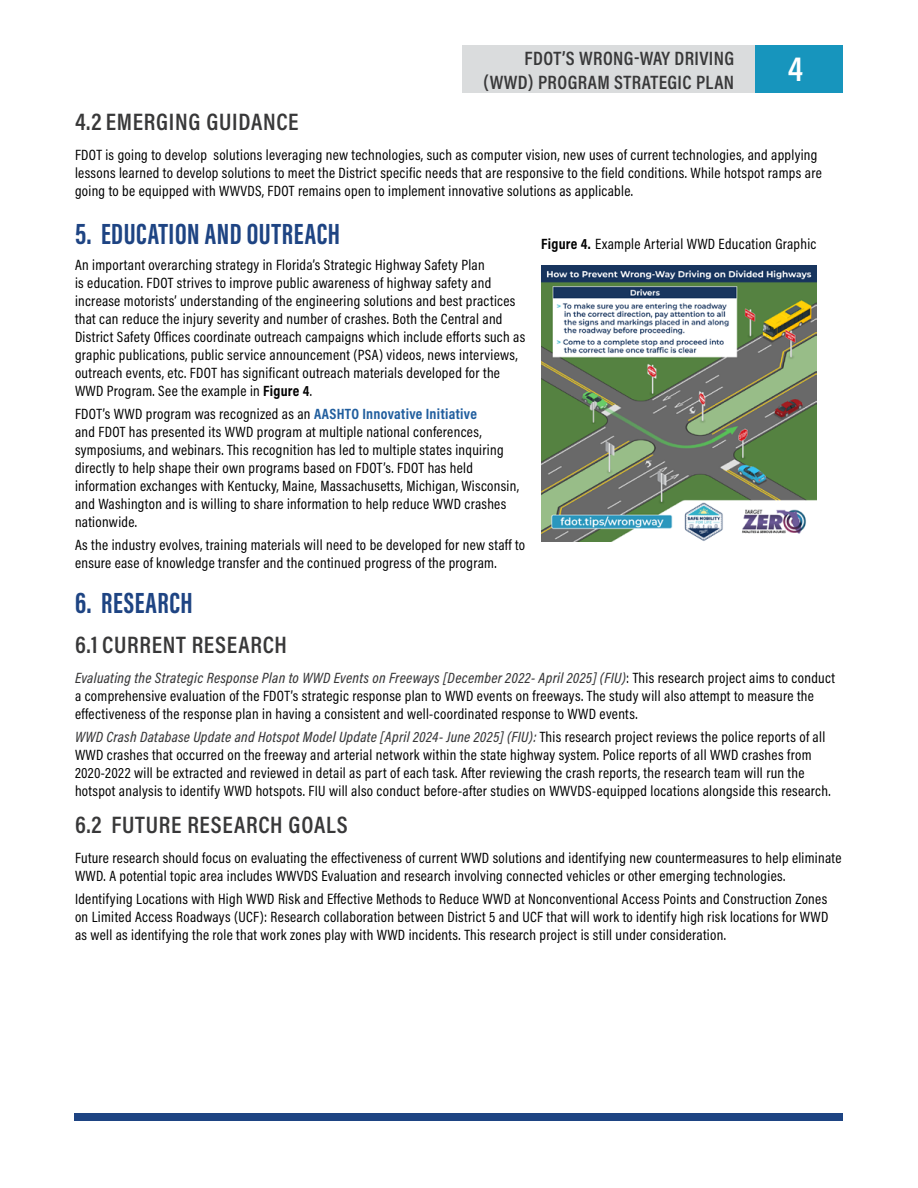
<style>
.page{position:relative;width:918px;height:1188px;background:#fff}
.page>*{position:absolute;margin:0;border:0;box-sizing:border-box;transform-origin:0 0}
.t1{font:600 34.5px "Acumin Pro Cond";color:#fff}
.t2{font:700 30px "Acumin Pro Extra Cond";letter-spacing:.02em;color:#1e4483}
.t3{font:600 24px "Acumin Pro Cond";letter-spacing:.03em;color:#383839}
.t4{font:600 19.5px/23.4px "Acumin Pro Cond";letter-spacing:.02em;color:#383839;text-align:right}
.Left_Justify{font:15px/18px "Acumin Pro Cond";letter-spacing:.02em;color:#000}
.s1{font-weight:700}
.s2{font-weight:700;color:#215e9e}
.s3{font-weight:500;font-style:italic;color:#383839}
</style>
<div class="page">
<div style="left:462px;top:45px;width:293px;height:48px;background:#dadcdd"></div>
<div style="left:755px;top:45px;width:88px;height:48px;background:#1795bd"></div>
<div style="left:74px;top:1114px;width:769px;height:7px;background:#1e4483"></div>
<img style="left:541px;top:266px;width:276px;height:275px">
<h3 class="t4" style="left:484px;top:46px;width:252px">FDOT’S WRONG-WAY DRIVING (WWD) PROGRAM STRATEGIC PLAN</h3>
<h1 class="t1" style="left:788px;top:47px;width:17px">4</h1>
<p class="t3" style="left:75px;top:106px;width:225px">4.2 EMERGING GUIDANCE</p>
<p class="Left_Justify" style="left:75px;top:146px;width:748px">FDOT is going to develop solutions leveraging new technologies, such as computer vision, new uses of current technologies, and applying lessons learned to develop solutions to meet the District specific needs that are responsive to the field conditions. While hotspot ramps are going to be equipped with WWVDS, FDOT remains open to implement innovative solutions as applicable.</p>
<p class="t2" style="left:75px;top:215px;width:267px">5. EDUCATION AND OUTREACH</p>
<p class="Left_Justify" style="left:75px;top:255px;width:452px">An important overarching strategy in Florida’s Strategic Highway Safety Plan<br>is education. FDOT strives to improve public awareness of highway safety and increase motorists’ understanding of the engineering solutions and best practices that can reduce the injury severity and number of crashes. Both the Central and District Safety Offices coordinate outreach campaigns which include efforts such as graphic publications, public service announcement (PSA) videos, news interviews, outreach events, etc. FDOT has significant outreach materials developed for the WWD Program. See the example in <span class="s1">Figure 4</span>.</p>
<p class="Left_Justify" style="left:541px;top:234px;width:277px"><span class="s1">Figure 4.</span> Example Arterial WWD Education Graphic</p>
<p class="Left_Justify" style="left:75px;top:405px;width:446px">FDOT’s WWD program was recognized as an <span class="s2">AASHTO Innovative Initiative<br></span>and FDOT has presented its WWD program at multiple national conferences, symposiums, and webinars. This recognition has led to multiple states inquiring directly to help shape their own programs based on FDOT’s. FDOT has held information exchanges with Kentucky, Maine, Massachusetts, Michigan, Wisconsin, and Washington and is willing to share information to help reduce WWD crashes nationwide.</p>
<p class="Left_Justify" style="left:75px;top:535px;width:452px">As the industry evolves, training materials will need to be developed for new staff to ensure ease of knowledge transfer and the continued progress of the program.</p>
<p class="t2" style="left:75px;top:584px;width:119px">6. RESEARCH</p>
<p class="t3" style="left:75px;top:629px;width:214px">6.1 CURRENT RESEARCH</p>
<p class="Left_Justify" style="left:75px;top:669px;width:762px"><span class="s3">Evaluating the Strategic Response Plan to WWD Events on Freeways [December 2022- April 2025] (FIU)</span>: This research project aims to conduct a comprehensive evaluation of the FDOT’s strategic response plan to WWD events on freeways. The study will also attempt to measure the effectiveness of the response plan in having a consistent and well-coordinated response to WWD events.</p>
<p class="Left_Justify" style="left:75px;top:727px;width:757px"><span class="s3">WWD Crash Database Update and Hotspot Model Update [April 2024- June 2025] (FIU):</span> This research project reviews the police reports of all WWD crashes that occurred on the freeway and arterial network within the state highway system. Police reports of all WWD crashes from 2020-2022 will be extracted and reviewed in detail as part of each task. After reviewing the crash reports, the research team will run the hotspot analysis to identify WWD hotspots. FIU will also conduct before-after studies on WWVDS-equipped locations alongside this research.</p>
<p class="t3" style="left:75px;top:809px;width:274px">6.2 FUTURE RESEARCH GOALS</p>
<p class="Left_Justify" style="left:75px;top:849px;width:768px">Future research should focus on evaluating the effectiveness of current WWD solutions and identifying new countermeasures to help eliminate<br>WWD. A potential topic area includes WWVDS Evaluation and research involving connected vehicles or other emerging technologies.</p>
<p class="Left_Justify" style="left:75px;top:889px;width:755px;text-align:justify">Identifying Locations with High WWD Risk and Effective Methods to Reduce WWD at Nonconventional Access Points and Construction Zones on Limited Access Roadways (UCF): Research collaboration between District 5 and UCF that will work to identify high risk locations for WWD as well as identifying the role that work zones play with WWD incidents. This research project is still under consideration.</p>
</div>
